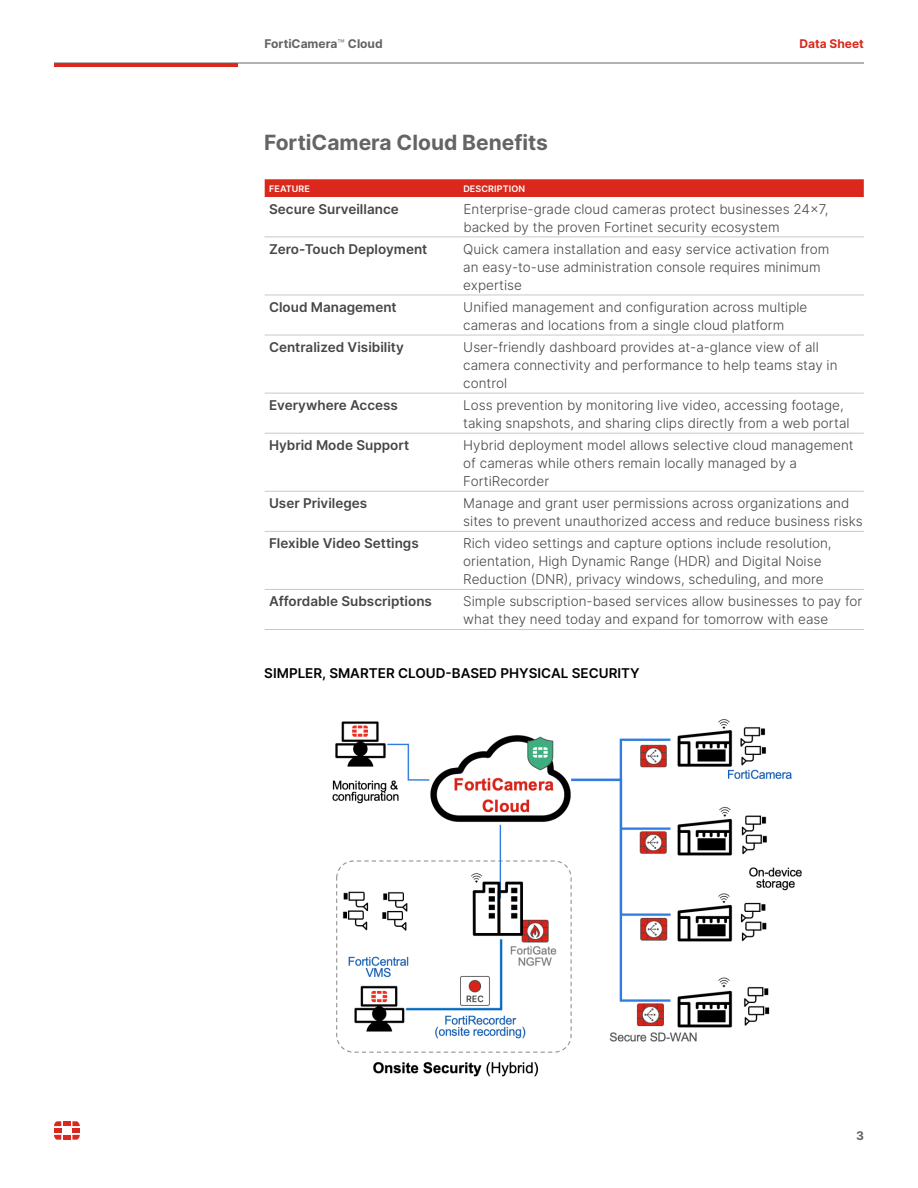
<style>
.page{position:relative;width:918px;height:1188px;background:#fff}
.page>*{position:absolute;margin:0;border:0;box-sizing:border-box;transform-origin:0 0}
.t1{font:700 21px "Inter";color:#646464}
.Table_Text_9_pt{font:300 13.5px/18px "Inter";color:#464646}
.Table_H1_9_pt{font:600 13.5px "Inter";color:#464646}
.t2{font:600 13.5px "Inter";color:#000}
.t3{font:700 12px "Inter";color:#636466}
.Document_Type{font:700 12px "Inter";color:#da291c}
.t4{font:700 12px "Inter";color:#646464}
.Table_H1_white{font:600 9px "Inter";letter-spacing:.01em;color:#fff}
.s1{font-weight:300}
</style>
<div class="page">
<div style="left:265px;top:179px;width:599px;height:18px;background:#da291c"></div>
<hr style="left:265px;top:237px;width:194px;height:1px;background:#c8c8c8">
<hr style="left:459px;top:237px;width:405px;height:1px;background:#c8c8c8">
<hr style="left:265px;top:295px;width:194px;height:1px;background:#c8c8c8">
<hr style="left:459px;top:295px;width:405px;height:1px;background:#c8c8c8">
<hr style="left:265px;top:335px;width:194px;height:1px;background:#c8c8c8">
<hr style="left:459px;top:335px;width:405px;height:1px;background:#c8c8c8">
<hr style="left:265px;top:393px;width:194px;height:1px;background:#c8c8c8">
<hr style="left:459px;top:393px;width:405px;height:1px;background:#c8c8c8">
<hr style="left:265px;top:433px;width:194px;height:1px;background:#c8c8c8">
<hr style="left:459px;top:433px;width:405px;height:1px;background:#c8c8c8">
<hr style="left:265px;top:491px;width:194px;height:1px;background:#c8c8c8">
<hr style="left:459px;top:491px;width:405px;height:1px;background:#c8c8c8">
<hr style="left:265px;top:531px;width:194px;height:1px;background:#c8c8c8">
<hr style="left:459px;top:531px;width:405px;height:1px;background:#c8c8c8">
<hr style="left:265px;top:589px;width:194px;height:1px;background:#c8c8c8">
<hr style="left:459px;top:589px;width:405px;height:1px;background:#c8c8c8">
<hr style="left:265px;top:629px;width:194px;height:1px;background:#c8c8c8">
<hr style="left:459px;top:629px;width:405px;height:1px;background:#c8c8c8">
<img style="left:332px;top:719px;width:470px;height:358px">
<hr style="left:54px;top:63px;width:183px;height:4px;background:#da291c">
<hr style="left:54px;top:63px;width:810px;height:1px;background:#646464">
<svg style="left:54px;top:1121px;width:26px;height:19px"></svg>
<p class="t3" style="left:265px;top:35px;width:120px">FortiCamera<span class="s1">™</span> Cloud</p>
<p class="Document_Type" style="left:800px;top:35px;width:66px">Data Sheet</p>
<h1 class="t1" style="left:264px;top:127px;width:285px">FortiCamera Cloud Benefits</h1>
<p class="Table_H1_white" style="left:269px;top:182px;width:42px">FEATURE</p>
<p class="Table_H1_white" style="left:463px;top:182px;width:63px">DESCRIPTION</p>
<p class="Table_H1_9_pt" style="left:269px;top:199px;width:131px">Secure Surveillance</p>
<p class="Table_Text_9_pt" style="left:464px;top:200px;width:366px">Enterprise-grade cloud cameras protect businesses 24x7, backed by the proven Fortinet security ecosystem</p>
<p class="Table_H1_9_pt" style="left:269px;top:239px;width:160px">Zero-Touch Deployment</p>
<p class="Table_Text_9_pt" style="left:463px;top:240px;width:367px">Quick camera installation and easy service activation from an easy-to-use administration console requires minimum expertise</p>
<p class="Table_H1_9_pt" style="left:269px;top:297px;width:129px">Cloud Management</p>
<p class="Table_Text_9_pt" style="left:463px;top:298px;width:346px">Unified management and configuration across multiple cameras and locations from a single cloud platform</p>
<p class="Table_H1_9_pt" style="left:269px;top:337px;width:136px">Centralized Visibility</p>
<p class="Table_Text_9_pt" style="left:463px;top:338px;width:376px">User-friendly dashboard provides at-a-glance view of all camera connectivity and performance to help teams stay in control</p>
<p class="Table_H1_9_pt" style="left:269px;top:395px;width:131px">Everywhere Access</p>
<p class="Table_Text_9_pt" style="left:463px;top:396px;width:388px">Loss prevention by monitoring live video, accessing footage, taking snapshots, and sharing clips directly from a web portal</p>
<p class="Table_H1_9_pt" style="left:269px;top:435px;width:142px">Hybrid Mode Support</p>
<p class="Table_Text_9_pt" style="left:463px;top:436px;width:392px">Hybrid deployment model allows selective cloud management of cameras while others remain locally managed by a<br>FortiRecorder</p>
<p class="Table_H1_9_pt" style="left:269px;top:493px;width:100px">User Privileges</p>
<p class="Table_Text_9_pt" style="left:463px;top:494px;width:401px">Manage and grant user permissions across organizations and sites to prevent unauthorized access and reduce business risks</p>
<p class="Table_H1_9_pt" style="left:269px;top:533px;width:151px">Flexible Video Settings</p>
<p class="Table_Text_9_pt" style="left:463px;top:534px;width:370px">Rich video settings and capture options include resolution, orientation, High Dynamic Range (HDR) and Digital Noise<br>Reduction (DNR), privacy windows, scheduling, and more</p>
<p class="Table_H1_9_pt" style="left:269px;top:592px;width:164px">Affordable Subscriptions</p>
<p class="Table_Text_9_pt" style="left:463px;top:592px;width:400px">Simple subscription-based services allow businesses to pay for what they need today and expand for tomorrow with ease</p>
<h2 class="t2" style="left:264px;top:663px;width:377px">SIMPLER, SMARTER CLOUD-BASED PHYSICAL SECURITY</h2>
<p class="t4" style="left:856px;top:1127px;width:9px">3</p>
</div>
